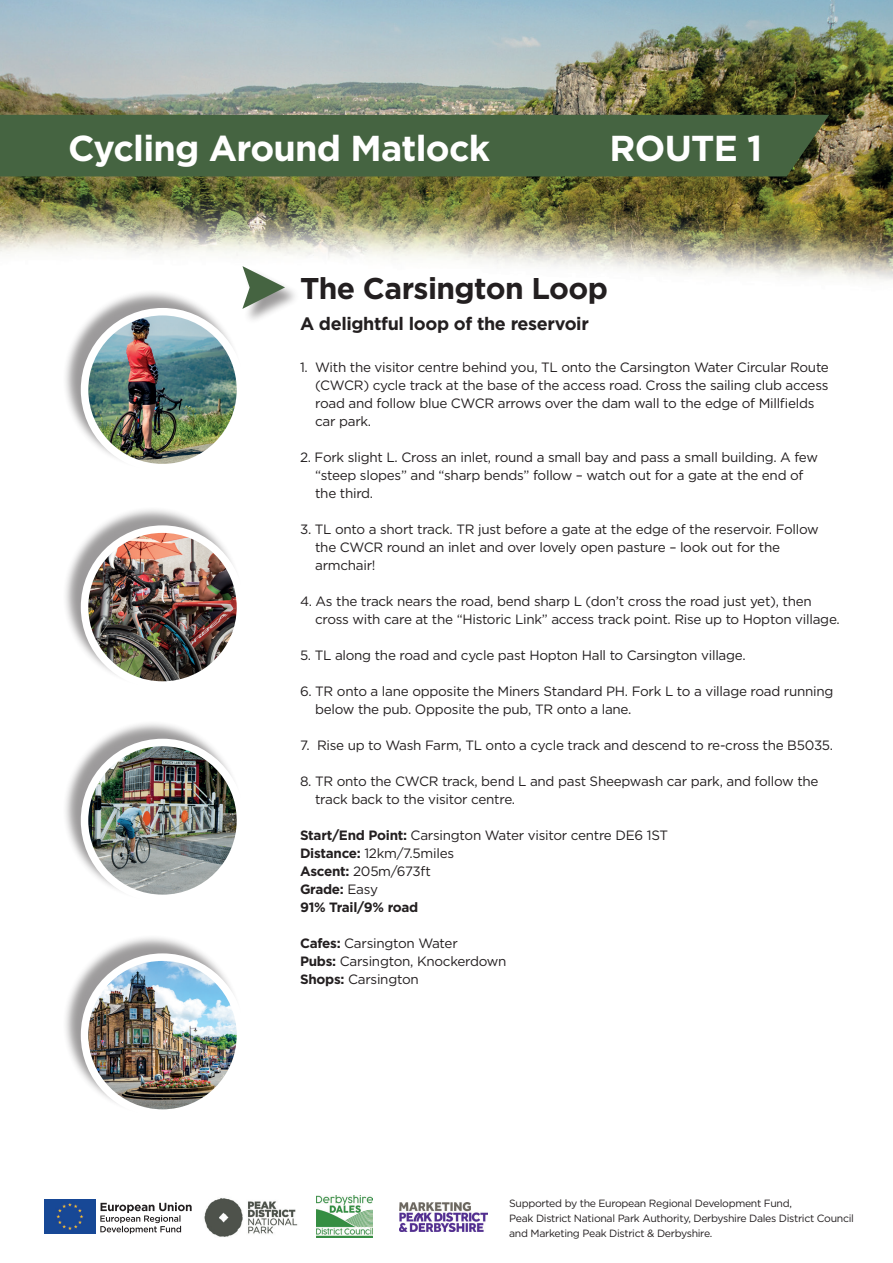
<style>
.page{position:relative;width:893px;height:1263px;background:#fff}
.page>*{position:absolute;margin:0;border:0;box-sizing:border-box;transform-origin:0 0}
.t1{font:700 36px "Gotham";letter-spacing:-.02em;color:#fff}
.t2{font:700 30px "Gotham";letter-spacing:-.02em;color:#231f20}
.t3{font:700 18px "Gotham";letter-spacing:-.02em;color:#231f20}
.t4{font:13.5px/18px "Gotham";letter-spacing:-.02em;color:#231f20}
.t5{font:10.5px/15px "Gotham";letter-spacing:-.03em;color:#231f20}
.s1{font-weight:700}
</style>
<div class="page">
<img style="left:0;top:0;width:893px;height:280px">
<div style="left:0;top:115px;width:829px;height:61px;background:#456441"></div>
<div style="left:244px;top:267px;width:56px;height:58px;background:#231f20;opacity:.45"></div>
<svg style="left:242px;top:266px;width:43px;height:43px"></svg>
<div style="left:62px;top:720px;width:180px;height:180px;background:#231f20;opacity:.45"></div>
<img style="left:85px;top:742px;width:155px;height:156px;border-radius:78px">
<div style="left:81px;top:739px;width:163px;height:163px;border:8px solid #fff;border-radius:50%"></div>
<div style="left:62px;top:507px;width:180px;height:179px;background:#231f20;opacity:.45"></div>
<img style="left:85px;top:529px;width:155px;height:156px;border-radius:78px">
<div style="left:81px;top:525px;width:163px;height:164px;border:8px solid #fff;border-radius:50%"></div>
<div style="left:62px;top:289px;width:180px;height:180px;background:#231f20;opacity:.45"></div>
<img style="left:85px;top:312px;width:155px;height:156px;border-radius:78px">
<div style="left:81px;top:308px;width:163px;height:163px;border:8px solid #fff;border-radius:50%"></div>
<div style="left:62px;top:935px;width:180px;height:179px;background:#231f20;opacity:.45"></div>
<img style="left:85px;top:957px;width:155px;height:156px;border-radius:78px">
<div style="left:81px;top:953px;width:163px;height:164px;border:8px solid #fff;border-radius:50%"></div>
<img style="left:204px;top:1198px;width:94px;height:39px">
<img style="left:399px;top:1202px;width:88px;height:29px">
<img style="left:317px;top:1195px;width:56px;height:42px">
<img style="left:45px;top:1199px;width:51px;height:34px">
<svg style="left:100px;top:1202px;width:92px;height:32px"></svg>
<h1 class="t1" style="left:68px;top:124px;width:424px">Cycling Around Matlock</h1>
<h1 class="t1" style="left:609px;top:124px;width:154px">ROUTE 1</h1>
<h2 class="t2" style="left:300px;top:268px;width:310px">The Carsington Loop</h2>
<h3 class="t3" style="left:300px;top:312px;width:290px">A delightful loop of the reservoir</h3>
<p class="t4" style="left:315px;top:358px;width:515px;text-indent:-15px">1. With the visitor centre behind you, TL onto the Carsington Water Circular Route (CWCR) cycle track at the base of the access road. Cross the sailing club access road and follow blue CWCR arrows over the dam wall to the edge of Millfields car park.</p>
<p class="t4" style="left:315px;top:448px;width:504px;text-indent:-15px">2. Fork slight L. Cross an inlet, round a small bay and pass a small building. A few “steep slopes” and “sharp bends” follow – watch out for a gate at the end of the third.</p>
<p class="t4" style="left:315px;top:520px;width:505px;text-indent:-15px">3. TL onto a short track. TR just before a gate at the edge of the reservoir. Follow the CWCR round an inlet and over lovely open pasture – look out for the armchair!</p>
<p class="t4" style="left:315px;top:592px;width:526px;text-indent:-15px">4. As the track nears the road, bend sharp L (don’t cross the road just yet), then cross with care at the “Historic Link” access track point. Rise up to Hopton village.</p>
<p class="t4" style="left:300px;top:646px;width:447px">5. TL along the road and cycle past Hopton Hall to Carsington village.</p>
<p class="t4" style="left:315px;top:682px;width:520px;text-indent:-15px">6. TR onto a lane opposite the Miners Standard PH. Fork L to a village road running below the pub. Opposite the pub, TR onto a lane.</p>
<p class="t4" style="left:300px;top:736px;width:535px">7. Rise up to Wash Farm, TL onto a cycle track and descend to re-cross the B5035.</p>
<p class="t4" style="left:315px;top:772px;width:505px;text-indent:-15px">8. TR onto the CWCR track, bend L and past Sheepwash car park, and follow the track back to the visitor centre.</p>
<p class="t4" style="left:300px;top:826px;width:370px"><span class="s1">Start/End Point:</span> Carsington Water visitor centre DE6 1ST<br><span class="s1">Distance:</span> 12km/7.5miles<br><span class="s1">Ascent:</span> 205m/673ft<br><span class="s1">Grade:</span> Easy<br><span class="s1">91% Trail/9% road</span></p>
<p class="t4" style="left:300px;top:934px;width:208px"><span class="s1">Cafes:</span> Carsington Water<br><span class="s1">Pubs:</span> Carsington, Knockerdown<br><span class="s1">Shops:</span> Carsington</p>
<p class="t5" style="left:509px;top:1195px;width:346px">Supported by the European Regional Development Fund,<br>Peak District National Park Authority, Derbyshire Dales District Council and Marketing Peak District &amp; Derbyshire.</p>
</div>
